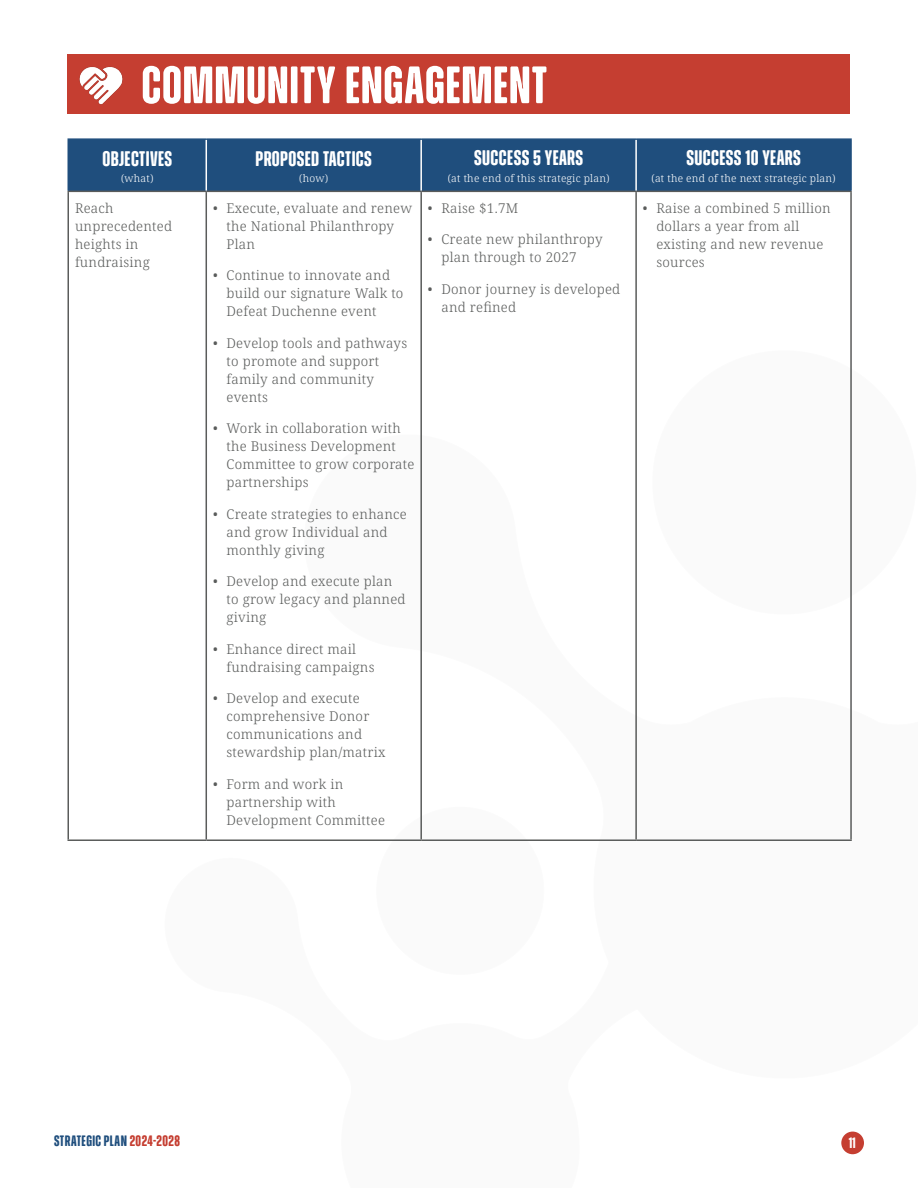
<style>
.page{position:relative;width:918px;height:1188px;background:#fff}
.page>*{position:absolute;margin:0;border:0;box-sizing:border-box;transform-origin:0 0}
.t1{font:700 52.5px "Zuume Soft";letter-spacing:.015em;color:#fff}
.Body{font:700 21px "Zuume Soft";letter-spacing:.02em;color:#fff}
.t2{font:700 15px "Zuume Soft";letter-spacing:.03em;color:#1f4e7d}
.t3{font:700 15px "Zuume Soft";color:#fff}
.Body_Table{font:300 13.5px/18px "Noto Serif";letter-spacing:.02em;color:#5a5c5b}
.Body-2{font:300 10.5px "Noto Serif";letter-spacing:.02em;color:#fff}
.s1{color:#c53e31}
</style>
<div class="page">
<div style="left:841px;top:1132px;width:23px;height:22px;background:#c53e31;border-radius:50%"></div>
<div style="left:69px;top:140px;width:781px;height:51px;background:#1f4e7d"></div>
<hr style="left:68px;top:191px;width:138px;height:1px;background:#5a5c5b">
<hr style="left:68px;top:192px;width:1px;height:647px;background:#5a5c5b">
<hr style="left:206px;top:191px;width:215px;height:1px;background:#5a5c5b">
<hr style="left:206px;top:192px;width:1px;height:647px;background:#5a5c5b">
<hr style="left:421px;top:191px;width:215px;height:1px;background:#5a5c5b">
<hr style="left:420px;top:192px;width:2px;height:647px;background:#5a5c5b">
<hr style="left:636px;top:191px;width:216px;height:1px;background:#5a5c5b">
<hr style="left:635px;top:192px;width:2px;height:647px;background:#5a5c5b">
<hr style="left:850px;top:192px;width:2px;height:647px;background:#5a5c5b">
<hr style="left:68px;top:839px;width:138px;height:2px;background:#5a5c5b">
<hr style="left:206px;top:839px;width:215px;height:2px;background:#5a5c5b">
<hr style="left:421px;top:839px;width:215px;height:2px;background:#5a5c5b">
<hr style="left:636px;top:839px;width:216px;height:2px;background:#5a5c5b">
<hr style="left:68px;top:138px;width:138px;height:2px;background:#1f4e7d">
<hr style="left:68px;top:140px;width:1px;height:51px;background:#1f4e7d">
<hr style="left:206px;top:138px;width:215px;height:2px;background:#1f4e7d">
<hr style="left:421px;top:138px;width:215px;height:2px;background:#1f4e7d">
<hr style="left:636px;top:138px;width:216px;height:2px;background:#1f4e7d">
<hr style="left:850px;top:140px;width:2px;height:51px;background:#1f4e7d">
<hr style="left:206px;top:140px;width:1px;height:51px;background:#fff">
<hr style="left:420px;top:140px;width:2px;height:51px;background:#fff">
<hr style="left:635px;top:140px;width:2px;height:51px;background:#fff">
<div style="left:68px;top:54px;width:782px;height:59px;background:#c53e31"></div>
<img style="left:79px;top:66px;width:44px;height:39px">
<p class="t1" style="left:141px;top:57px;width:407px">COMMUNITY ENGAGEMENT</p>
<p class="Body" style="left:102px;top:148px;width:71px">OBJECTIVES</p>
<p class="Body-2" style="left:121px;top:171px;width:34px">(what)</p>
<p class="Body" style="left:256px;top:148px;width:118px">PROPOSED TACTICS</p>
<p class="Body-2" style="left:299px;top:171px;width:30px">(how)</p>
<p class="Body" style="left:474px;top:147px;width:110px">SUCCESS 5 YEARS</p>
<p class="Body-2" style="left:448px;top:171px;width:163px">(at the end of this strategic plan)</p>
<p class="Body_Table" style="left:75px;top:199px;width:99px">Reach unprecedented heights in fundraising</p>
<p class="Body_Table" style="left:227px;top:199px;width:187px;text-indent:-14px">• Execute, evaluate and renew the National Philanthropy<br>Plan</p>
<p class="Body_Table" style="left:227px;top:267px;width:178px;text-indent:-14px">• Continue to innovate and build our signature Walk to<br>Defeat Duchenne event</p>
<p class="Body_Table" style="left:227px;top:334px;width:182px;text-indent:-14px">• Develop tools and pathways to promote and support family and community events</p>
<p class="Body_Table" style="left:227px;top:420px;width:189px;text-indent:-14px">• Work in collaboration with the Business Development<br>Committee to grow corporate partnerships</p>
<p class="Body_Table" style="left:227px;top:505px;width:182px;text-indent:-14px">• Create strategies to enhance and grow Individual and monthly giving</p>
<p class="Body_Table" style="left:227px;top:573px;width:181px;text-indent:-14px">• Develop and execute plan to grow legacy and planned giving</p>
<p class="Body_Table" style="left:227px;top:640px;width:150px;text-indent:-14px">• Enhance direct mail fundraising campaigns</p>
<p class="Body_Table" style="left:227px;top:690px;width:160px;text-indent:-14px">• Develop and execute comprehensive Donor communications and stewardship plan/matrix</p>
<p class="Body_Table" style="left:227px;top:775px;width:160px;text-indent:-14px">• Form and work in partnership with<br>Development Committee</p>
<p class="Body_Table" style="left:428px;top:199px;width:92px">• Raise $1.7M</p>
<p class="Body_Table" style="left:441px;top:231px;width:163px;text-indent:-14px">• Create new philanthropy plan through to 2027</p>
<p class="Body_Table" style="left:441px;top:280px;width:180px;text-indent:-14px">• Donor journey is developed and refined</p>
<p class="Body" style="left:686px;top:147px;width:116px">SUCCESS 10 YEARS</p>
<p class="Body-2" style="left:652px;top:171px;width:186px">(at the end of the next strategic plan)</p>
<p class="Body_Table" style="left:656px;top:199px;width:176px;text-indent:-14px">• Raise a combined 5 million dollars a year from all existing and new revenue sources</p>
<p class="t2" style="left:54px;top:1133px;width:128px">STRATEGIC PLAN <span class="s1">2024-2028</span></p>
<p class="t3" style="left:849px;top:1135px;width:9px">11</p>
</div>
